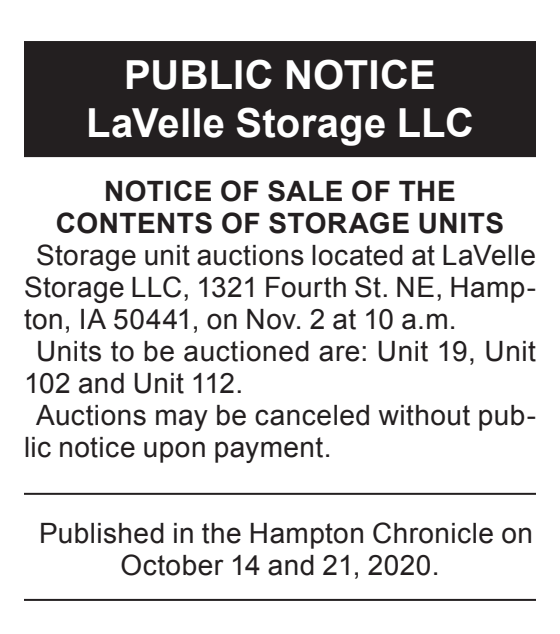
<style>
.page{position:relative;width:560px;height:634px;background:#fff}
.page>*{position:absolute;margin:0;border:0;box-sizing:border-box;transform-origin:0 0}
.Reversed_Heading_Tit{font:700 40px "Arial";letter-spacing:.005em;color:#fff}
.Reversed_Heading_All{font:700 40px "Arial";letter-spacing:.005em;color:#fff}
._1_Column_Arial{font:28px/32px "Arial";letter-spacing:.015em;color:#231f20}
._1st_Heading{font:700 28px/32px "Arial";letter-spacing:.02em;color:#231f20;text-align:center}
</style>
<div class="page">
<div style="left:24px;top:41px;width:512px;height:68px;background:#231f20"></div>
<div style="left:24px;top:89px;width:512px;height:68px;background:#231f20"></div>
<hr style="left:24px;top:493px;width:512px;height:2px;background:#231f20">
<hr style="left:24px;top:599px;width:512px;height:2px;background:#231f20">
<p class="Reversed_Heading_All" style="left:124px;top:48px;width:313px">PUBLIC NOTICE</p>
<p class="Reversed_Heading_Tit" style="left:86px;top:96px;width:389px">LaVelle Storage LLC</p>
<p class="_1st_Heading" style="left:56px;top:176px;width:450px">NOTICE OF SALE OF THE<br>CONTENTS OF STORAGE UNITS</p>
<p class="_1_Column_Arial" style="left:24px;top:239px;width:513px;text-align:justify;text-indent:12px">Storage unit auctions located at LaVelle Storage LLC, 1321 Fourth St. NE, Hamp&shy;ton, IA 50441, on Nov. 2 at 10 a.m.</p>
<p class="_1_Column_Arial" style="left:24px;top:335px;width:514px;text-indent:12px">Units to be auctioned are: Unit 19, Unit<br>102 and Unit 112.</p>
<p class="_1_Column_Arial" style="left:24px;top:399px;width:513px;text-indent:12px">Auctions may be canceled without pub&shy;lic notice upon payment.</p>
<p class="_1_Column_Arial" style="left:39px;top:517px;width:496px;text-align:center">Published in the Hampton Chronicle on<br>October 14 and 21, 2020.</p>
</div>
